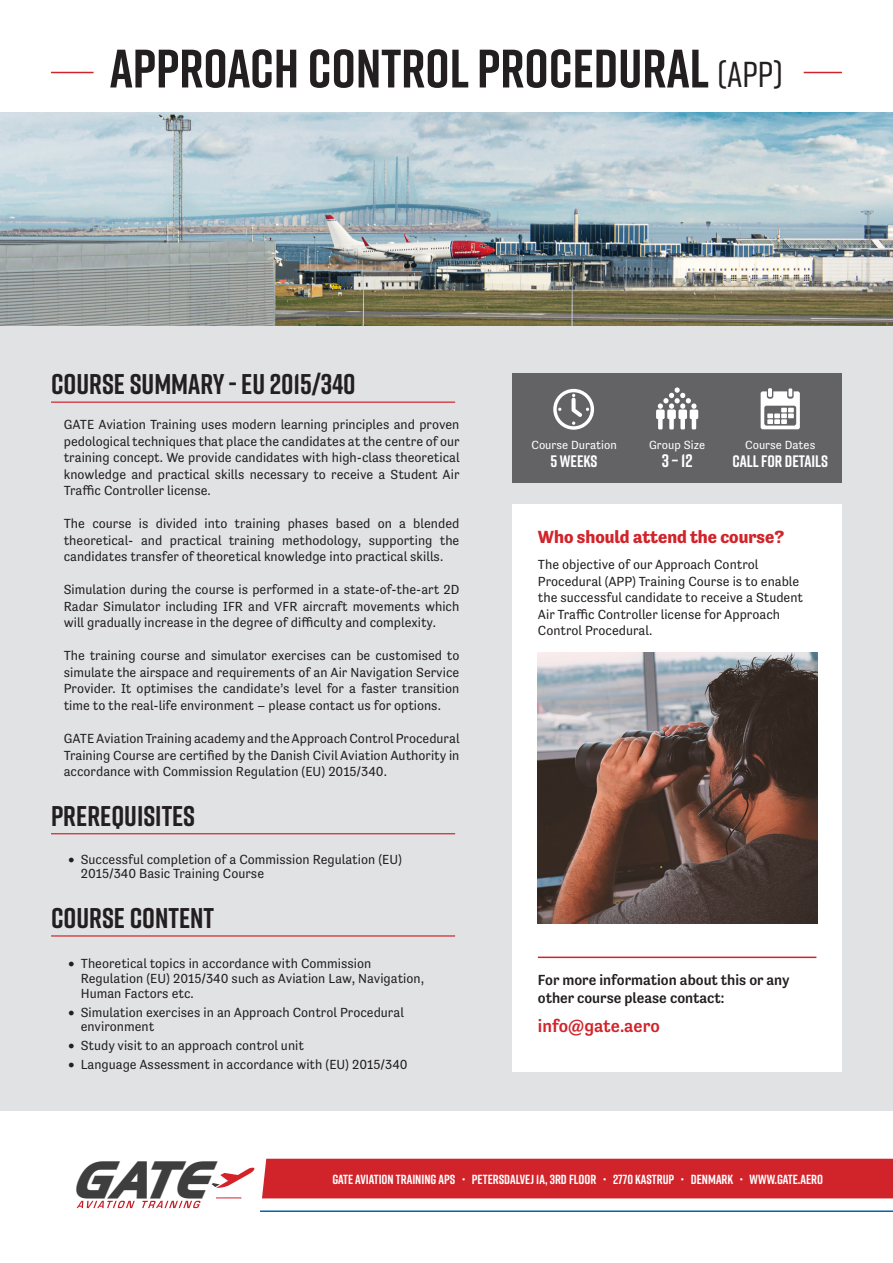
<style>
.page{position:relative;width:893px;height:1263px;background:#fff}
.page>*{position:absolute;margin:0;border:0;box-sizing:border-box;transform-origin:0 0}
.t1{font:700 54px "Rift";color:#231f20}
.t2{font:48.6px "AFPEPSI";color:#3e3e3f}
.Mellem{font:700 28.5px "Rift";color:#231f20}
.Brød{font:700 18.15px "Rift";color:#fff}
.Who_should_attend{font:700 18px "Tenso";color:#d1232a}
.t3{font:500 18px "Tenso";color:#d1232a}
.Brød-2{font:700 16.65px "Rift";color:#fff}
.For_more_info{font:500 15px/18px "Tenso";color:#231f20}
.Brød_indryk{font:13.5px/16.5px "Tenso";color:#231f20;text-align:justify}
.Bullets{font:13.5px/14.7px "Tenso";color:#231f20}
.Brød-3{font:13.5px/16.5px "Tenso";color:#231f20}
.t4{font:700 13.2px "Rift";color:#fff}
.Brød-4{font:12.15px "Tenso";color:#fff}
.s1{font-weight:500;font-size:36px}
.s2{font-weight:500}
</style>
<div class="page">
<div style="left:0;top:182px;width:893px;height:929px;background:#e1e2e4"></div>
<div style="left:512px;top:504px;width:330px;height:567px;background:#fff"></div>
<hr style="left:538px;top:956px;width:278px;height:2px;background:#d1232a">
<img style="left:538px;top:653px;width:280px;height:271px">
<hr style="left:51px;top:402px;width:404px;height:1px;background:#d1232a">
<hr style="left:51px;top:833px;width:404px;height:1px;background:#d1232a">
<hr style="left:51px;top:935px;width:404px;height:1px;background:#d1232a">
<div style="left:262px;top:1159px;width:631px;height:39px;background:#d1232a"></div>
<hr style="left:260px;top:1210px;width:633px;height:2px;background:#0067aa">
<svg style="left:212px;top:1167px;width:43px;height:21px"></svg>
<svg style="left:216px;top:1197px;width:25px;height:1px"></svg>
<svg style="left:77px;top:1201px;width:58px;height:7px"></svg>
<svg style="left:142px;top:1201px;width:59px;height:7px"></svg>
<hr style="left:51px;top:72px;width:43px;height:1px;background:#d1232a">
<hr style="left:804px;top:72px;width:38px;height:1px;background:#d1232a">
<div style="left:512px;top:374px;width:330px;height:109px;background:#636366"></div>
<svg style="left:761px;top:388px;width:39px;height:41px"></svg>
<svg style="left:553px;top:389px;width:41px;height:41px"></svg>
<svg style="left:656px;top:387px;width:42px;height:42px"></svg>
<img style="left:0;top:112px;width:893px;height:214px">
<p class="t1" style="left:110px;top:30px;width:675px">APPROACH CONTROL PROCEDURAL <span class="s1">(App)</span></p>
<p class="Mellem" style="left:51px;top:363px;width:306px">COURSE SUMMARY - EU 2015/340</p>
<p class="Brød_indryk" style="left:64px;top:416px;width:397px">GATE Aviation Training uses modern learning principles and proven pedological techniques that place the candidates at the centre of our training concept. We provide candidates with high-class theoretical knowledge and practical skills necessary to receive a Student Air Traffic Controller license.</p>
<p class="Brød_indryk" style="left:64px;top:515px;width:397px">The course is divided into training phases based on a blended theoretical- and practical training methodology, supporting the candidates transfer of theoretical knowledge into practical skills.</p>
<p class="Brød_indryk" style="left:64px;top:581px;width:397px">Simulation during the course is performed in a state-of-the-art 2D Radar Simulator including IFR and VFR aircraft movements which will gradually increase in the degree of difficulty and complexity.</p>
<p class="Brød_indryk" style="left:64px;top:647px;width:397px">The training course and simulator exercises can be customised to simulate the airspace and requirements of an Air Navigation Service Provider. It optimises the candidate’s level for a faster transition time to the real-life environment – please contact us for options.</p>
<p class="Brød_indryk" style="left:64px;top:730px;width:397px">GATE Aviation Training academy and the Approach Control Procedural Training Course are certified by the Danish Civil Aviation Authority in accordance with Commission Regulation (EU) 2015/340.</p>
<p class="Mellem" style="left:51px;top:795px;width:146px">PREREQUISITES</p>
<p class="Bullets" style="left:81px;top:851px;width:323px;text-indent:-13px"><span class="s2">•</span> Successful completion of a Commission Regulation (EU)<br>2015/340 Basic Training Course</p>
<p class="Mellem" style="left:51px;top:897px;width:165px">COURSE CONTENT</p>
<p class="Bullets" style="left:81px;top:956px;width:345px;text-indent:-13px"><span class="s2">•</span> Theoretical topics in accordance with Commission<br>Regulation (EU) 2015/340 such as Aviation Law, Navigation,<br>Human Factors etc.</p>
<p class="Bullets" style="left:81px;top:1004px;width:325px;text-indent:-13px"><span class="s2">•</span> Simulation exercises in an Approach Control Procedural environment</p>
<p class="Bullets" style="left:68px;top:1038px;width:237px"><span class="s2">•</span> Study visit to an approach control unit</p>
<p class="Bullets" style="left:68px;top:1057px;width:341px"><span class="s2">•</span> Language Assessment in accordance with (EU) 2015/340</p>
<p class="Brød-4" style="left:531px;top:438px;width:87px">Course Duration</p>
<p class="Brød-2" style="left:551px;top:449px;width:48px">5 WEEKS</p>
<p class="Brød-4" style="left:649px;top:438px;width:57px">Group Size</p>
<p class="Brød" style="left:662px;top:447px;width:32px">3 – 12</p>
<p class="Brød-4" style="left:745px;top:438px;width:72px">Course Dates</p>
<p class="Brød-2" style="left:732px;top:449px;width:97px">CALL FOR DETAILS</p>
<p class="Who_should_attend" style="left:538px;top:526px;width:248px">Who should attend the course?</p>
<p class="Brød-3" style="left:538px;top:556px;width:267px">The objective of our Approach Control Procedural (APP) Training Course is to enable the successful candidate to receive a Student Air Traffic Controller license for Approach Control Procedural.</p>
<p class="For_more_info" style="left:538px;top:971px;width:253px">For more information about this or any other course please contact:</p>
<p class="t3" style="left:538px;top:1016px;width:123px">info@gate.aero</p>
<p class="t2" style="left:71px;top:1159px;width:144px">GATE</p>
<p class="t4" style="left:332px;top:1170px;width:492px">GATE AVIATION TRAINING APS • PETERSDALVEJ 1A, 3RD FLOOR • 2770 KASTRUP • DENMARK • WWW.GATE.AERO</p>
</div>
